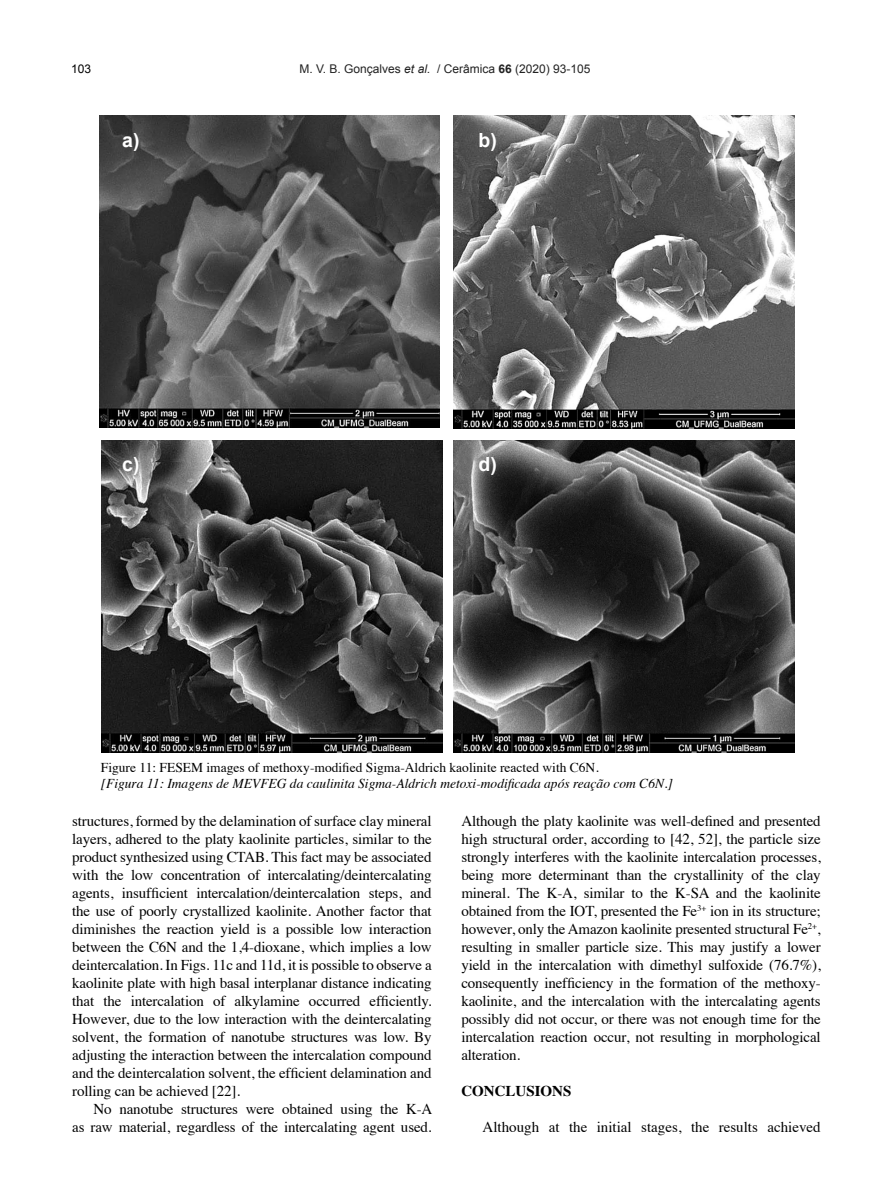
<style>
.page{position:relative;width:893px;height:1191px;background:#fff}
.page>*{position:absolute;margin:0;border:0;box-sizing:border-box;transform-origin:0 0}
.t1{font:700 19.5px "Arial";color:#fff}
.t2{font:15px/18px "Times";letter-spacing:-.01em;color:#000;text-align:justify}
.t3{font:700 15px "Times";color:#000}
.t4{font:italic 13.5px "Times";color:#000}
.t5{font:13.5px "Times";color:#000}
.t6{font:12px "Arial";color:#222}
.t7{font:12px "Arial";color:#000}
.s1{font-style:italic}
.s2{font-weight:700}
</style>
<div class="page">
<img style="left:100px;top:115px;width:340px;height:312px">
<img style="left:454px;top:115px;width:340px;height:313px">
<img style="left:102px;top:440px;width:340px;height:312px">
<img style="left:454px;top:440px;width:340px;height:312px">
<p class="t7" style="left:71px;top:60px;width:22px">103</p>
<p class="t6" style="left:299px;top:60px;width:293px">M. V. B. Gonçalves <span class="s1">et al.</span> / Cerâmica <span class="s2">66</span> (2020) 93-105</p>
<h1 class="t1" style="left:122px;top:127px;width:19px">a)</h1>
<h1 class="t1" style="left:479px;top:127px;width:20px">b)</h1>
<h1 class="t1" style="left:122px;top:451px;width:19px">c)</h1>
<h1 class="t1" style="left:479px;top:451px;width:20px">d)</h1>
<p class="t5" style="left:101px;top:754px;width:499px">Figure 11: FESEM images of methoxy-modified Sigma-Aldrich kaolinite reacted with C6N.</p>
<p class="t4" style="left:101px;top:771px;width:573px">[Figura 11: Imagens de MEVFEG da caulinita Sigma-Aldrich metoxi-modificada após reação com C6N.]</p>
<p class="t2" style="left:72px;top:810px;width:361px">structures, formed by the delamination of surface clay mineral layers, adhered to the platy kaolinite particles, similar to the product synthesized using CTAB. This fact may be associated with the low concentration of intercalating/deintercalating agents, insufficient intercalation/deintercalation steps, and the use of poorly crystallized kaolinite. Another factor that diminishes the reaction yield is a possible low interaction between the C6N and the 1,4-dioxane, which implies a low deintercalation. In Figs. 11c and 11d, it is possible to observe a kaolinite plate with high basal interplanar distance indicating that the intercalation of alkylamine occurred efficiently.<br>However, due to the low interaction with the deintercalating solvent, the formation of nanotube structures was low. By adjusting the interaction between the intercalation compound and the deintercalation solvent, the efficient delamination and rolling can be achieved [22].</p>
<p class="t2" style="left:72px;top:1098px;width:362px;text-align:right">No nanotube structures were obtained using the K-A<br>as raw material, regardless of the intercalating agent used.</p>
<p class="t2" style="left:461px;top:810px;width:361px">Although the platy kaolinite was well-defined and presented high structural order, according to [42, 52], the particle size strongly interferes with the kaolinite intercalation processes, being more determinant than the crystallinity of the clay mineral. The K-A, similar to the K-SA and the kaolinite obtained from the IOT, presented the Fe<sup>3+</sup> ion in its structure; however, only the Amazon kaolinite presented structural Fe<sup>2+</sup>, resulting in smaller particle size. This may justify a lower yield in the intercalation with dimethyl sulfoxide (76.7%), consequently inefficiency in the formation of the methoxy&shy;kaolinite, and the intercalation with the intercalating agents possibly did not occur, or there was not enough time for the intercalation reaction occur, not resulting in morphological alteration.</p>
<p class="t3" style="left:461px;top:1076px;width:112px">CONCLUSIONS</p>
<p class="t2" style="left:483px;top:1116px;width:340px">Although at the initial stages, the results achieved</p>
</div>
